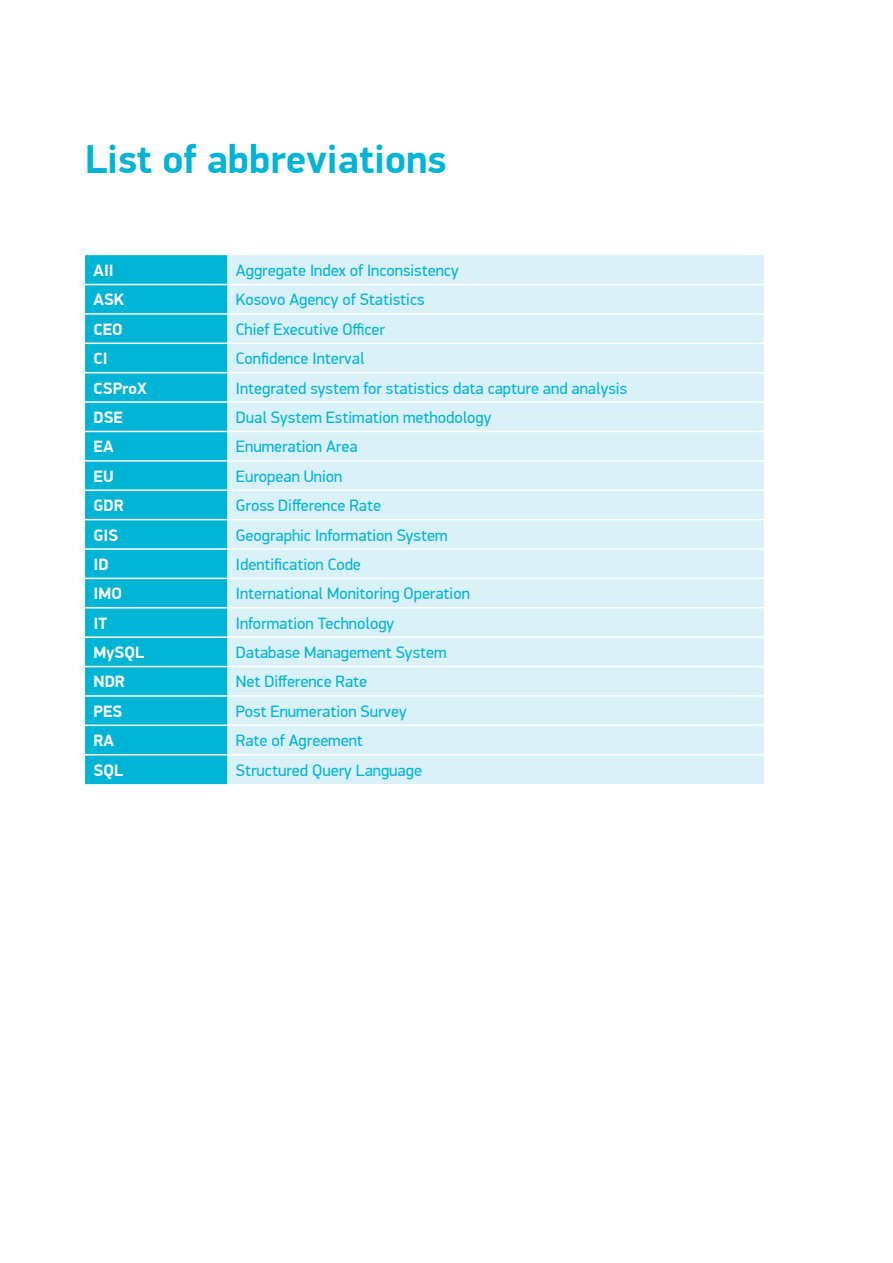
<style>
.page{position:relative;width:893px;height:1263px;background:#fff}
.page>*{position:absolute;margin:0;border:0;box-sizing:border-box;transform-origin:0 0}
.t1{font:700 40.5px "PF Din Display Pro";color:#00b4d6}
.t2{font:16.5px "PF Din Display Pro";color:#00b4d6}
.t3{font:700 16.5px "PF Din Display Pro";color:#fff}
</style>
<div class="page">
<div style="left:85px;top:255px;width:142px;height:529px;background:#00b4d6"></div>
<div style="left:227px;top:255px;width:537px;height:529px;background:#daf1f7"></div>
<hr style="left:85px;top:284px;width:142px;height:1px;background:#fff">
<hr style="left:227px;top:284px;width:537px;height:1px;background:#fff">
<hr style="left:85px;top:313px;width:142px;height:2px;background:#fff">
<hr style="left:227px;top:313px;width:537px;height:2px;background:#fff">
<hr style="left:85px;top:343px;width:142px;height:1px;background:#fff">
<hr style="left:227px;top:343px;width:537px;height:1px;background:#fff">
<hr style="left:85px;top:372px;width:142px;height:1px;background:#fff">
<hr style="left:227px;top:372px;width:537px;height:1px;background:#fff">
<hr style="left:85px;top:401px;width:142px;height:2px;background:#fff">
<hr style="left:227px;top:401px;width:537px;height:2px;background:#fff">
<hr style="left:85px;top:431px;width:142px;height:1px;background:#fff">
<hr style="left:227px;top:431px;width:537px;height:1px;background:#fff">
<hr style="left:85px;top:460px;width:142px;height:2px;background:#fff">
<hr style="left:227px;top:460px;width:537px;height:2px;background:#fff">
<hr style="left:85px;top:489px;width:142px;height:2px;background:#fff">
<hr style="left:227px;top:489px;width:537px;height:2px;background:#fff">
<hr style="left:85px;top:519px;width:142px;height:1px;background:#fff">
<hr style="left:227px;top:519px;width:537px;height:1px;background:#fff">
<hr style="left:85px;top:548px;width:142px;height:2px;background:#fff">
<hr style="left:227px;top:548px;width:537px;height:2px;background:#fff">
<hr style="left:85px;top:578px;width:142px;height:1px;background:#fff">
<hr style="left:227px;top:578px;width:537px;height:1px;background:#fff">
<hr style="left:85px;top:607px;width:142px;height:1px;background:#fff">
<hr style="left:227px;top:607px;width:537px;height:1px;background:#fff">
<hr style="left:85px;top:636px;width:142px;height:2px;background:#fff">
<hr style="left:227px;top:636px;width:537px;height:2px;background:#fff">
<hr style="left:85px;top:666px;width:142px;height:1px;background:#fff">
<hr style="left:227px;top:666px;width:537px;height:1px;background:#fff">
<hr style="left:85px;top:695px;width:142px;height:2px;background:#fff">
<hr style="left:227px;top:695px;width:537px;height:2px;background:#fff">
<hr style="left:85px;top:724px;width:142px;height:2px;background:#fff">
<hr style="left:227px;top:724px;width:537px;height:2px;background:#fff">
<hr style="left:85px;top:754px;width:142px;height:1px;background:#fff">
<hr style="left:227px;top:754px;width:537px;height:1px;background:#fff">
<h1 class="t1" style="left:85px;top:135px;width:363px">List of abbreviations</h1>
<p class="t3" style="left:94px;top:260px;width:16px">AII</p>
<p class="t2" style="left:236px;top:261px;width:224px">Aggregate Index of Inconsistency</p>
<p class="t3" style="left:94px;top:290px;width:32px">ASK</p>
<p class="t2" style="left:236px;top:290px;width:190px">Kosovo Agency of Statistics</p>
<p class="t3" style="left:94px;top:319px;width:31px">CEO</p>
<p class="t2" style="left:236px;top:319px;width:151px">Chief Executive Officer</p>
<p class="t3" style="left:94px;top:349px;width:13px">CI</p>
<p class="t2" style="left:236px;top:349px;width:130px">Confidence Interval</p>
<p class="t3" style="left:94px;top:378px;width:55px">CSProX</p>
<p class="t2" style="left:236px;top:378px;width:393px">Integrated system for statistics data capture and analysis</p>
<p class="t3" style="left:94px;top:407px;width:31px">DSE</p>
<p class="t2" style="left:236px;top:408px;width:257px">Dual System Estimation methodology</p>
<p class="t3" style="left:94px;top:437px;width:22px">EA</p>
<p class="t2" style="left:236px;top:437px;width:123px">Enumeration Area</p>
<p class="t3" style="left:94px;top:466px;width:20px">EU</p>
<p class="t2" style="left:236px;top:466px;width:108px">European Union</p>
<p class="t3" style="left:94px;top:495px;width:31px">GDR</p>
<p class="t2" style="left:236px;top:496px;width:147px">Gross Difference Rate</p>
<p class="t3" style="left:94px;top:525px;width:18px">GIS</p>
<p class="t2" style="left:236px;top:525px;width:213px">Geographic Information System</p>
<p class="t3" style="left:94px;top:554px;width:17px">ID</p>
<p class="t2" style="left:236px;top:554px;width:126px">Identification Code</p>
<p class="t3" style="left:94px;top:584px;width:30px">IM O</p>
<p class="t2" style="left:236px;top:584px;width:235px">International Monitoring Operation</p>
<p class="t3" style="left:94px;top:613px;width:15px">IT</p>
<p class="t2" style="left:236px;top:613px;width:160px">Information Technology</p>
<p class="t3" style="left:94px;top:642px;width:52px">MySQL</p>
<p class="t2" style="left:236px;top:643px;width:212px">Database Management System</p>
<p class="t3" style="left:94px;top:672px;width:33px">NDR</p>
<p class="t2" style="left:236px;top:672px;width:133px">Net Difference Rate</p>
<p class="t3" style="left:94px;top:701px;width:29px">PES</p>
<p class="t2" style="left:236px;top:701px;width:172px">Post Enumeration Survey</p>
<p class="t3" style="left:94px;top:731px;width:22px">RA</p>
<p class="t2" style="left:236px;top:731px;width:128px">Rate of Agreement</p>
<p class="t3" style="left:94px;top:760px;width:31px">SQL</p>
<p class="t2" style="left:236px;top:760px;width:188px">Structured Query Language</p>
</div>
